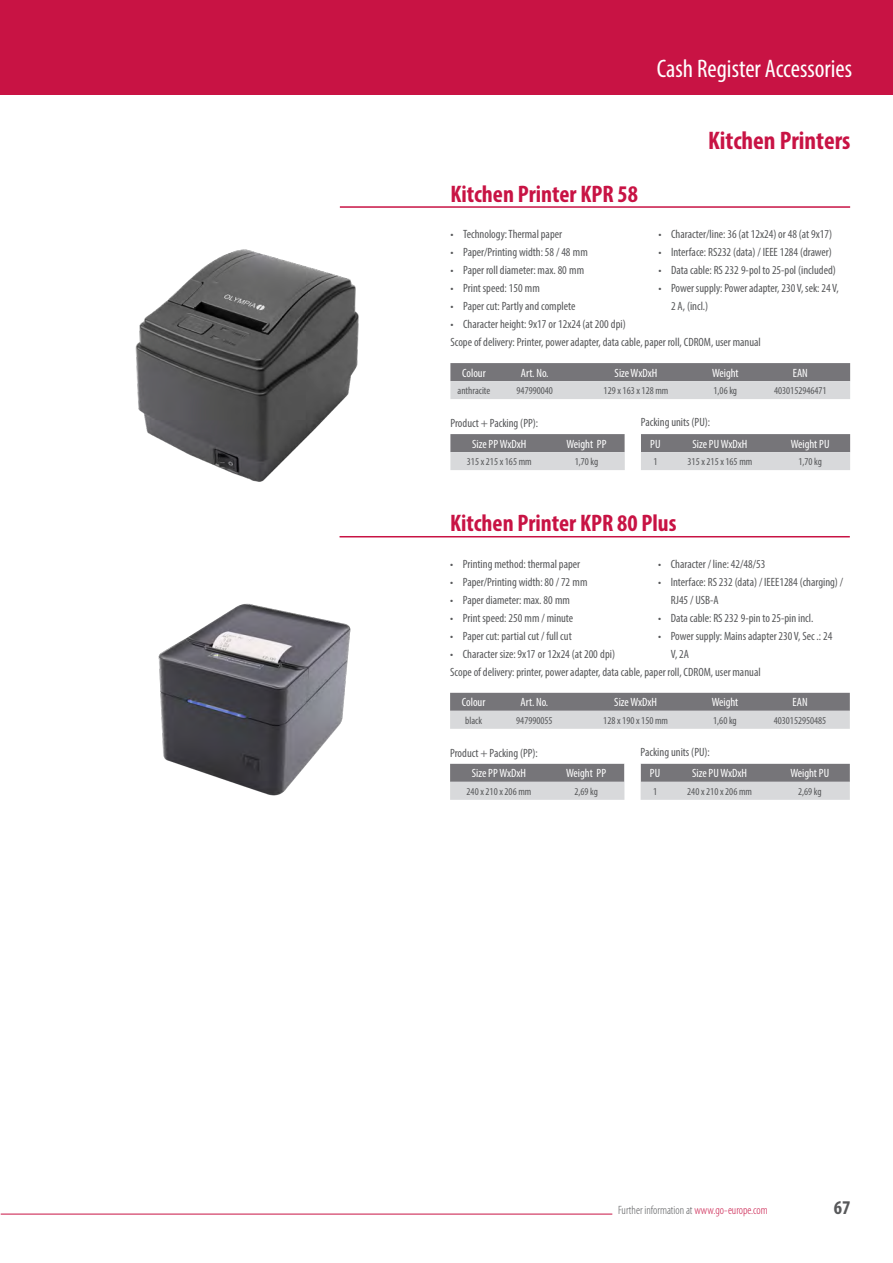
<style>
.page{position:relative;width:893px;height:1263px;background:#fff}
.page>*{position:absolute;margin:0;border:0;box-sizing:border-box;transform-origin:0 0}
.t1{font:condensed 28.5px "Myriad Pro";color:#fff}
.t2{font:condensed 25.5px "Myriad Pro";color:#fff}
.t3{font:700 condensed 25.5px "Myriad Pro";color:#c81344}
.t4{font:700 condensed 24px "Myriad Pro";color:#c81344}
.t5{font:700 condensed 19.5px "Myriad Pro";color:#57585a}
.t6{font:condensed 12px/18px "Myriad Pro";color:#57585a}
.t7{font:condensed 12px "Myriad Pro";color:#fff}
.t8{font:300 condensed 12px "Myriad Pro";color:#57585a}
.t9{font:condensed 10.5px "Myriad Pro";color:#57585a}
.s1{color:#c81344}
</style>
<div class="page">
<div style="left:0;top:0;width:893px;height:95px;background:#c81344"></div>
<hr style="left:1px;top:1214px;width:611px;height:1px;background:#c81344">
<img style="left:158px;top:603px;width:193px;height:193px">
<img style="left:135px;top:249px;width:224px;height:233px">
<hr style="left:340px;top:206px;width:510px;height:2px;background:#c81344">
<svg style="left:450px;top:363px;width:400px;height:36px;background:#a7a7aa"></svg>
<svg style="left:450px;top:434px;width:400px;height:36px;background:#ababad"></svg>
<hr style="left:340px;top:536px;width:510px;height:1px;background:#c81344">
<svg style="left:450px;top:693px;width:400px;height:36px;background:#a8a8ab"></svg>
<svg style="left:450px;top:764px;width:400px;height:36px;background:#ababae"></svg>
<h1 class="t1" style="left:662px;top:50px;width:141px">Aktenvernichter</h1>
<h2 class="t2" style="left:657px;top:53px;width:197px">Cash Register Accessories</h2>
<h2 class="t3" style="left:708px;top:124px;width:144px">Kitchen Printers</h2>
<h3 class="t4" style="left:450px;top:179px;width:189px">Kitchen Printer KPR 58</h3>
<p class="t6" style="left:450px;top:225px;width:113px">• Technology: Thermal paper</p>
<p class="t6" style="left:450px;top:243px;width:139px">• Paper/Printing width: 58 / 48 mm</p>
<p class="t6" style="left:450px;top:261px;width:135px">• Paper roll diameter: max. 80 mm</p>
<p class="t6" style="left:450px;top:279px;width:91px">• Print speed: 150 mm</p>
<p class="t6" style="left:450px;top:297px;width:127px">• Paper cut: Partly and complete</p>
<p class="t6" style="left:450px;top:315px;width:177px">• Character height: 9x17 or 12x24 (at 200 dpi)</p>
<p class="t6" style="left:658px;top:225px;width:175px">• Character/line: 36 (at 12x24) or 48 (at 9x17)</p>
<p class="t6" style="left:658px;top:243px;width:175px">• Interface: RS232 (data) / IEEE 1284 (drawer)</p>
<p class="t6" style="left:658px;top:261px;width:179px">• Data cable: RS 232 9-pol to 25-pol (included)</p>
<p class="t6" style="left:671px;top:279px;width:169px;text-indent:-13px">• Power supply: Power adapter, 230 V, sek: 24 V,<br>2 A, (incl.)</p>
<p class="t6" style="left:450px;top:333px;width:312px">Scope of delivery: Printer, power adapter, data cable, paper roll, CDROM, user manual</p>
<p class="t7" style="left:462px;top:365px;width:25px">Colour</p>
<p class="t7" style="left:521px;top:365px;width:29px">Art. No.</p>
<p class="t7" style="left:615px;top:365px;width:44px">Size WxDxH</p>
<p class="t7" style="left:712px;top:365px;width:28px">Weight</p>
<p class="t7" style="left:793px;top:365px;width:17px">EAN</p>
<p class="t9" style="left:458px;top:384px;width:34px">anthracite</p>
<p class="t9" style="left:517px;top:384px;width:38px">947990040</p>
<p class="t9" style="left:604px;top:384px;width:66px">129 x 163 x 128 mm</p>
<p class="t9" style="left:713px;top:384px;width:25px">1,06 kg</p>
<p class="t9" style="left:774px;top:384px;width:54px">4030152946471</p>
<p class="t6" style="left:450px;top:414px;width:89px">Product + Packing (PP):</p>
<p class="t6" style="left:641px;top:413px;width:71px">Packing units (PU):</p>
<p class="t7" style="left:472px;top:436px;width:56px">Size PP WxDxH</p>
<p class="t7" style="left:566px;top:436px;width:41px">Weight PP</p>
<p class="t7" style="left:650px;top:436px;width:12px">PU</p>
<p class="t7" style="left:692px;top:436px;width:56px">Size PU WxDxH</p>
<p class="t7" style="left:791px;top:436px;width:40px">Weight PU</p>
<p class="t9" style="left:467px;top:455px;width:66px">315 x 215 x 165 mm</p>
<p class="t9" style="left:575px;top:455px;width:25px">1,70 kg</p>
<p class="t9" style="left:653px;top:455px;width:6px">1</p>
<p class="t9" style="left:688px;top:455px;width:66px">315 x 215 x 165 mm</p>
<p class="t9" style="left:798px;top:455px;width:25px">1,70 kg</p>
<h3 class="t4" style="left:450px;top:508px;width:228px">Kitchen Printer KPR 80 Plus</h3>
<p class="t6" style="left:450px;top:555px;width:132px">• Printing method: thermal paper</p>
<p class="t6" style="left:450px;top:573px;width:139px">• Paper/Printing width: 80 / 72 mm</p>
<p class="t6" style="left:450px;top:591px;width:121px">• Paper diameter: max. 80 mm</p>
<p class="t6" style="left:450px;top:609px;width:125px">• Print speed: 250 mm / minute</p>
<p class="t6" style="left:450px;top:627px;width:123px">• Paper cut: partial cut / full cut</p>
<p class="t6" style="left:450px;top:645px;width:166px">• Character size: 9x17 or 12x24 (at 200 dpi)</p>
<p class="t6" style="left:658px;top:555px;width:109px">• Character / line: 42/48/53</p>
<p class="t6" style="left:671px;top:573px;width:174px;text-indent:-13px">• Interface: RS 232 (data) / IEEE1284 (charging) /<br>RJ45 / USB-A</p>
<p class="t6" style="left:658px;top:609px;width:157px">• Data cable: RS 232 9-pin to 25-pin incl.</p>
<p class="t6" style="left:658px;top:627px;width:176px">• Power supply: Mains adapter 230 V, Sec .: 24</p>
<p class="t6" style="left:671px;top:645px;width:20px">V, 2A</p>
<p class="t6" style="left:450px;top:663px;width:312px">Scope of delivery: printer, power adapter, data cable, paper roll, CDROM, user manual</p>
<p class="t7" style="left:462px;top:695px;width:25px">Colour</p>
<p class="t7" style="left:521px;top:695px;width:29px">Art. No.</p>
<p class="t7" style="left:614px;top:695px;width:44px">Size WxDxH</p>
<p class="t7" style="left:712px;top:695px;width:28px">Weight</p>
<p class="t7" style="left:792px;top:695px;width:17px">EAN</p>
<p class="t9" style="left:465px;top:714px;width:18px">black</p>
<p class="t9" style="left:516px;top:714px;width:38px">947990055</p>
<p class="t9" style="left:603px;top:714px;width:66px">128 x 190 x 150 mm</p>
<p class="t9" style="left:713px;top:714px;width:25px">1,60 kg</p>
<p class="t9" style="left:774px;top:714px;width:54px">4030152950485</p>
<p class="t6" style="left:450px;top:744px;width:89px">Product + Packing (PP):</p>
<p class="t6" style="left:641px;top:743px;width:71px">Packing units (PU):</p>
<p class="t7" style="left:472px;top:766px;width:56px">Size PP WxDxH</p>
<p class="t7" style="left:566px;top:766px;width:41px">Weight PP</p>
<p class="t7" style="left:650px;top:766px;width:12px">PU</p>
<p class="t7" style="left:692px;top:766px;width:56px">Size PU WxDxH</p>
<p class="t7" style="left:790px;top:766px;width:40px">Weight PU</p>
<p class="t9" style="left:467px;top:785px;width:66px">240 x 210 x 206 mm</p>
<p class="t9" style="left:574px;top:785px;width:25px">2,69 kg</p>
<p class="t9" style="left:653px;top:785px;width:6px">1</p>
<p class="t9" style="left:687px;top:785px;width:66px">240 x 210 x 206 mm</p>
<p class="t9" style="left:798px;top:785px;width:25px">2,69 kg</p>
<p class="t8" style="left:618px;top:1204px;width:151px">Further information at <span class="s1">www.go-europe.com</span></p>
<h3 class="t5" style="left:834px;top:1195px;width:18px">67</h3>
</div>
